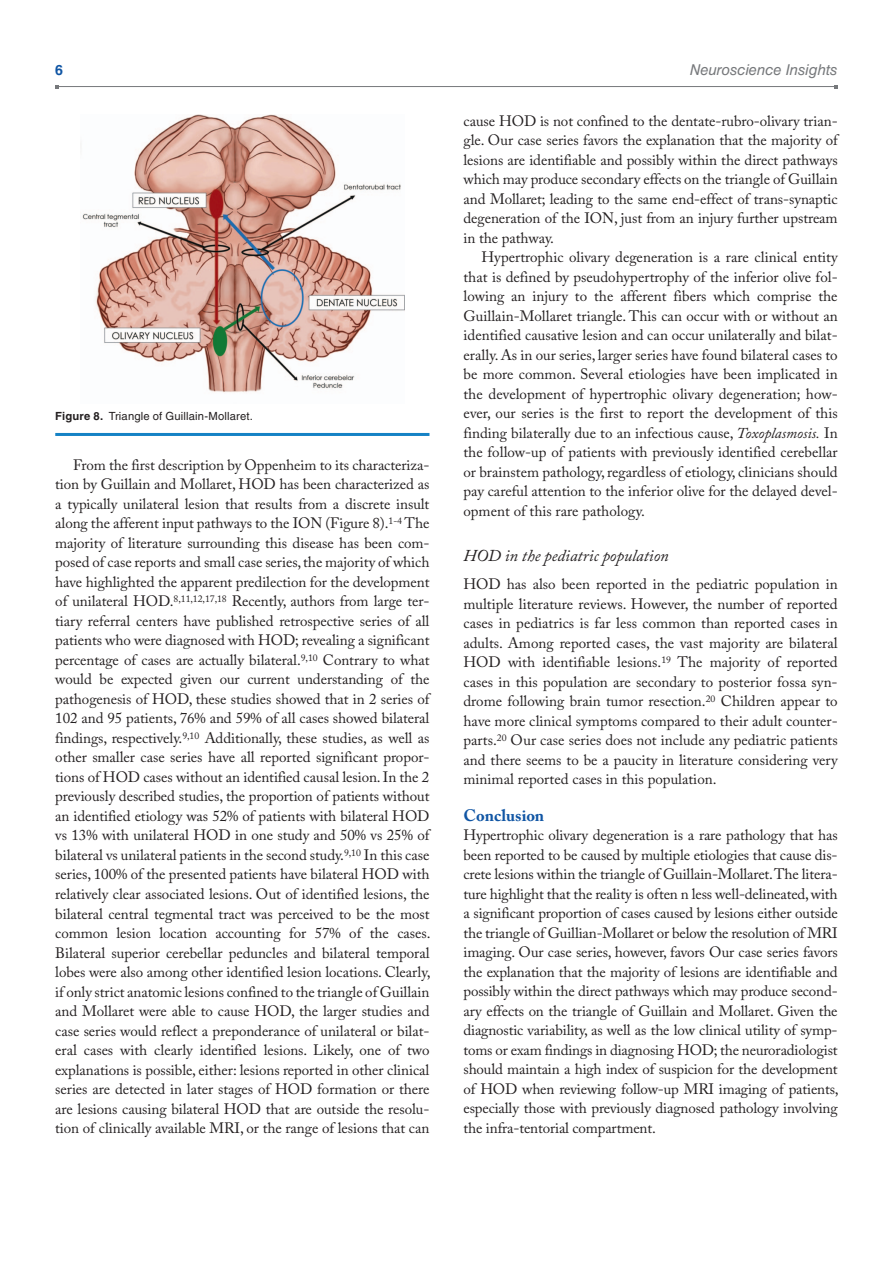
<style>
.page{position:relative;width:893px;height:1263px;background:#fff}
.page>*{position:absolute;margin:0;border:0;box-sizing:border-box;transform-origin:0 0}
.t1{font:italic 16.5px "Adobe Caslon Pro";color:#231f20}
.t2{font:700 16.5px "Adobe Caslon Pro";letter-spacing:-.005em;color:#1055a4}
.t3{font:15px/19.5px "Adobe Caslon Pro";letter-spacing:-.005em;color:#231f20;text-align:justify}
.t4{font:italic 15px "Helvetica LT Std";letter-spacing:-.005em;color:#76787b}
.t5{font:700 14.25px "Helvetica LT Std";color:#1055a4}
.t6{font:11.25px "Helvetica LT Std";letter-spacing:.015em;color:#231f20}
.s1{font-weight:700}
.s2{font-style:italic}
</style>
<div class="page">
<hr style="left:57px;top:86px;width:779px;height:1px;background:#76787b">
<hr style="left:55px;top:433px;width:374px;height:3px;background:#1582c5">
<img style="left:82px;top:115px;width:322px;height:278px">
<p class="t5" style="left:55px;top:61px;width:9px">6</p>
<p class="t4" style="left:690px;top:61px;width:149px">Neuroscience Insights</p>
<p class="t6" style="left:55px;top:410px;width:199px"><span class="s1">Figure 8.</span> Triangle of Guillain-Mollaret.</p>
<p class="t3" style="left:55px;top:455px;width:377px;text-indent:18px">From the first description by Oppenheim to its characteriza&shy;tion by Guillain and Mollaret, HOD has been characterized as a typically unilateral lesion that results from a discrete insult along the afferent input pathways to the ION (Figure 8).<sup>1-4</sup> The majority of literature surrounding this disease has been com&shy;posed of case reports and small case series, the majority of which have highlighted the apparent predilection for the development of unilateral HOD.<sup>8,11,12,17,18</sup> Recently, authors from large ter&shy;tiary referral centers have published retrospective series of all patients who were diagnosed with HOD; revealing a significant percentage of cases are actually bilateral.<sup>9,10</sup> Contrary to what would be expected given our current understanding of the pathogenesis of HOD, these studies showed that in 2 series of 102 and 95 patients, 76% and 59% of all cases showed bilateral findings, respectively.<sup>9,10</sup> Additionally, these studies, as well as other smaller case series have all reported significant propor&shy;tions of HOD cases without an identified causal lesion. In the 2 previously described studies, the proportion of patients without an identified etiology was 52% of patients with bilateral HOD vs 13% with unilateral HOD in one study and 50% vs 25% of bilateral vs unilateral patients in the second study.<sup>9,10</sup> In this case series, 100% of the presented patients have bilateral HOD with relatively clear associated lesions. Out of identified lesions, the bilateral central tegmental tract was perceived to be the most common lesion location accounting for 57% of the cases.<br>Bilateral superior cerebellar peduncles and bilateral temporal lobes were also among other identified lesion locations. Clearly, if only strict anatomic lesions confined to the triangle of Guillain and Mollaret were able to cause HOD, the larger studies and case series would reflect a preponderance of unilateral or bilat&shy;eral cases with clearly identified lesions. Likely, one of two explanations is possible, either: lesions reported in other clinical series are detected in later stages of HOD formation or there are lesions causing bilateral HOD that are outside the resolu&shy;tion of clinically available MRI, or the range of lesions that can</p>
<p class="t3" style="left:463px;top:111px;width:376px">cause HOD is not confined to the dentate-rubro-olivary trian&shy;gle. Our case series favors the explanation that the majority of lesions are identifiable and possibly within the direct pathways which may produce secondary effects on the triangle of Guillain and Mollaret; leading to the same end-effect of trans-synaptic degeneration of the ION, just from an injury further upstream in the pathway.</p>
<p class="t3" style="left:463px;top:247px;width:376px;text-indent:18px">Hypertrophic olivary degeneration is a rare clinical entity that is defined by pseudohypertrophy of the inferior olive fol&shy;lowing an injury to the afferent fibers which comprise the Guillain-Mollaret triangle. This can occur with or without an identified causative lesion and can occur unilaterally and bilat&shy;erally. As in our series, larger series have found bilateral cases to be more common. Several etiologies have been implicated in the development of hypertrophic olivary degeneration; how&shy;ever, our series is the first to report the development of this finding bilaterally due to an infectious cause, <span class="s2">Toxoplasmosis.</span> In the follow-up of patients with previously identified cerebellar or brainstem pathology, regardless of etiology, clinicians should pay careful attention to the inferior olive for the delayed devel&shy;opment of this rare pathology.</p>
<p class="t1" style="left:463px;top:545px;width:207px">HOD in the pediatric population</p>
<p class="t3" style="left:463px;top:574px;width:376px">HOD has also been reported in the pediatric population in multiple literature reviews. However, the number of reported cases in pediatrics is far less common than reported cases in adults. Among reported cases, the vast majority are bilateral HOD with identifiable lesions.<sup>19</sup> The majority of reported cases in this population are secondary to posterior fossa syn&shy;drome following brain tumor resection.<sup>20</sup> Children appear to have more clinical symptoms compared to their adult counter&shy;parts.<sup>20</sup> Our case series does not include any pediatric patients and there seems to be a paucity in literature considering very minimal reported cases in this population.</p>
<p class="t2" style="left:463px;top:805px;width:82px">Conclusion</p>
<p class="t3" style="left:463px;top:825px;width:377px">Hypertrophic olivary degeneration is a rare pathology that has been reported to be caused by multiple etiologies that cause dis&shy;crete lesions within the triangle of Guillain-Mollaret. The litera&shy;ture highlight that the reality is often n less well-delineated, with a significant proportion of cases caused by lesions either outside the triangle of Guillian-Mollaret or below the resolution of MRI imaging. Our case series, however, favors Our case series favors the explanation that the majority of lesions are identifiable and possibly within the direct pathways which may produce second&shy;ary effects on the triangle of Guillain and Mollaret. Given the diagnostic variability, as well as the low clinical utility of symp&shy;toms or exam findings in diagnosing HOD; the neuroradiologist should maintain a high index of suspicion for the development of HOD when reviewing follow-up MRI imaging of patients, especially those with previously diagnosed pathology involving the infra-tentorial compartment.</p>
</div>
